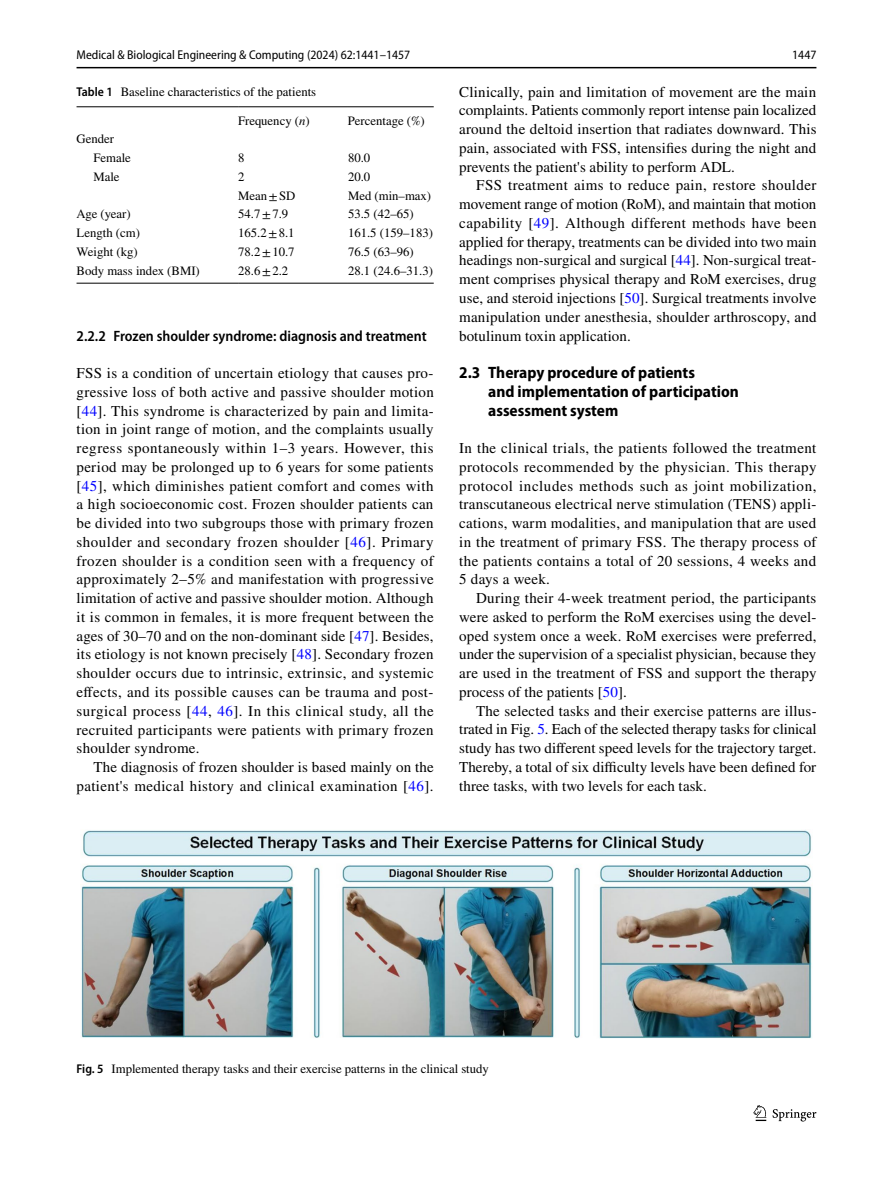
<style>
.page{position:relative;width:893px;height:1187px;background:#fff}
.page>*{position:absolute;margin:0;border:0;box-sizing:border-box;transform-origin:0 0}
.t1{font:700 semi-condensed 16.5px/18.8px "Myriad Pro";color:#000}
.t2{font:15px/18.8px "STIX";letter-spacing:.015em;color:#000;text-align:justify}
.t3{font:600 semi-condensed 15px "Myriad Pro";color:#000}
.t4{font:12.75px/18.8px "STIX";color:#000}
.t5{font:semi-condensed 12.75px "Myriad Pro";color:#000}
.s1{font-family:"Myriad Pro";font-weight:600;font-stretch:semi-condensed}
.s2{font-style:italic}
.s3{color:#00f}
</style>
<div class="page">
<hr style="left:77px;top:67px;width:739px;height:1px;background:#000">
<svg style="left:753px;top:1105px;width:13px;height:15px"></svg>
<svg style="left:773px;top:1109px;width:43px;height:12px"></svg>
<hr style="left:77px;top:106px;width:161px;height:1px;background:#000">
<hr style="left:238px;top:106px;width:110px;height:1px;background:#000">
<hr style="left:348px;top:106px;width:86px;height:1px;background:#000">
<hr style="left:77px;top:283px;width:161px;height:1px;background:#000">
<hr style="left:238px;top:283px;width:110px;height:1px;background:#000">
<hr style="left:348px;top:283px;width:86px;height:1px;background:#000">
<img style="left:81px;top:830px;width:731px;height:208px">
<p class="t5" style="left:77px;top:48px;width:335px">Medical &amp; Biological Engineering &amp; Computing (2024) 62:1441–1457</p>
<p class="t5" style="left:792px;top:48px;width:26px">1447</p>
<p class="t4" style="left:77px;top:83px;width:241px"><span class="s1">Table 1</span> Baseline characteristics of the patients</p>
<p class="t4" style="left:238px;top:112px;width:73px">Frequency (<span class="s2">n</span>)</p>
<p class="t4" style="left:348px;top:112px;width:78px">Percentage (%)</p>
<p class="t4" style="left:93px;top:131px;width:39px;text-indent:-17px">Gender<br>Female</p>
<p class="t4" style="left:238px;top:149px;width:8px">8</p>
<p class="t4" style="left:348px;top:149px;width:24px">80.0</p>
<p class="t4" style="left:93px;top:168px;width:28px">Male</p>
<p class="t4" style="left:238px;top:168px;width:8px">2</p>
<p class="t4" style="left:348px;top:168px;width:24px">20.0</p>
<p class="t4" style="left:238px;top:187px;width:59px">Mean±SD</p>
<p class="t4" style="left:348px;top:187px;width:85px">Med (min–max)</p>
<p class="t4" style="left:77px;top:205px;width:56px">Age (year)</p>
<p class="t4" style="left:238px;top:205px;width:52px">54.7±7.9</p>
<p class="t4" style="left:348px;top:205px;width:67px">53.5 (42–65)</p>
<p class="t4" style="left:77px;top:224px;width:65px">Length (cm)</p>
<p class="t4" style="left:238px;top:224px;width:58px">165.2±8.1</p>
<p class="t4" style="left:348px;top:224px;width:86px">161.5 (159–183)</p>
<p class="t4" style="left:77px;top:243px;width:63px">Weight (kg)</p>
<p class="t4" style="left:238px;top:243px;width:58px">78.2±10.7</p>
<p class="t4" style="left:348px;top:243px;width:67px">76.5 (63–96)</p>
<p class="t4" style="left:77px;top:262px;width:125px">Body mass index (BMI)</p>
<p class="t4" style="left:238px;top:262px;width:52px">28.6±2.2</p>
<p class="t4" style="left:348px;top:262px;width:86px">28.1 (24.6–31.3)</p>
<p class="t3" style="left:77px;top:327px;width:352px">2.2.2 Frozen shoulder syndrome: diagnosis and treatment</p>
<p class="t2" style="left:77px;top:364px;width:359px">FSS is a condition of uncertain etiology that causes pro&shy;gressive loss of both active and passive shoulder motion [<span class="s3">44</span>]. This syndrome is characterized by pain and limita&shy;tion in joint range of motion, and the complaints usually regress spontaneously within 1–3 years. However, this period may be prolonged up to 6 years for some patients [<span class="s3">45</span>], which diminishes patient comfort and comes with a high socioeconomic cost. Frozen shoulder patients can be divided into two subgroups those with primary frozen shoulder and secondary frozen shoulder [<span class="s3">46</span>]. Primary frozen shoulder is a condition seen with a frequency of approximately 2–5% and manifestation with progressive limitation of active and passive shoulder motion. Although it is common in females, it is more frequent between the ages of 30–70 and on the non-dominant side [<span class="s3">47</span>]. Besides, its etiology is not known precisely [<span class="s3">48</span>]. Secondary frozen shoulder occurs due to intrinsic, extrinsic, and systemic effects, and its possible causes can be trauma and post&shy;surgical process [<span class="s3">44</span>, <span class="s3">46</span>]. In this clinical study, all the recruited participants were patients with primary frozen shoulder syndrome.</p>
<p class="t2" style="left:77px;top:758px;width:359px;text-align:right">The diagnosis of frozen shoulder is based mainly on the patient's medical history and clinical examination [<span class="s3">46</span>].</p>
<p class="t2" style="left:459px;top:83px;width:359px">Clinically, pain and limitation of movement are the main complaints. Patients commonly report intense pain localized around the deltoid insertion that radiates downward. This pain, associated with FSS, intensifies during the night and prevents the patient's ability to perform ADL.</p>
<p class="t2" style="left:459px;top:177px;width:359px;text-indent:17px">FSS treatment aims to reduce pain, restore shoulder movement range of motion (RoM), and maintain that motion capability [<span class="s3">49</span>]. Although different methods have been applied for therapy, treatments can be divided into two main headings non-surgical and surgical [<span class="s3">44</span>]. Non-surgical treat&shy;ment comprises physical therapy and RoM exercises, drug use, and steroid injections [<span class="s3">50</span>]. Surgical treatments involve manipulation under anesthesia, shoulder arthroscopy, and botulinum toxin application.</p>
<p class="t1" style="left:488px;top:363px;width:252px;text-indent:-29px">2.3 Therapy procedure of patients<br>and implementation of participation assessment system</p>
<p class="t2" style="left:459px;top:439px;width:359px">In the clinical trials, the patients followed the treatment protocols recommended by the physician. This therapy protocol includes methods such as joint mobilization, transcutaneous electrical nerve stimulation (TENS) appli&shy;cations, warm modalities, and manipulation that are used in the treatment of primary FSS. The therapy process of the patients contains a total of 20 sessions, 4 weeks and 5 days a week.</p>
<p class="t2" style="left:459px;top:589px;width:359px;text-indent:17px">During their 4-week treatment period, the participants were asked to perform the RoM exercises using the devel&shy;oped system once a week. RoM exercises were preferred, under the supervision of a specialist physician, because they are used in the treatment of FSS and support the therapy process of the patients [<span class="s3">50</span>].</p>
<p class="t2" style="left:459px;top:702px;width:359px;text-indent:17px">The selected tasks and their exercise patterns are illus&shy;trated in Fig. <span class="s3">5</span>. Each of the selected therapy tasks for clinical study has two different speed levels for the trajectory target.<br>Thereby, a total of six difficulty levels have been defined for three tasks, with two levels for each task.</p>
<p class="t4" style="left:77px;top:1060px;width:414px"><span class="s1">Fig. 5</span> Implemented therapy tasks and their exercise patterns in the clinical study</p>
</div>
